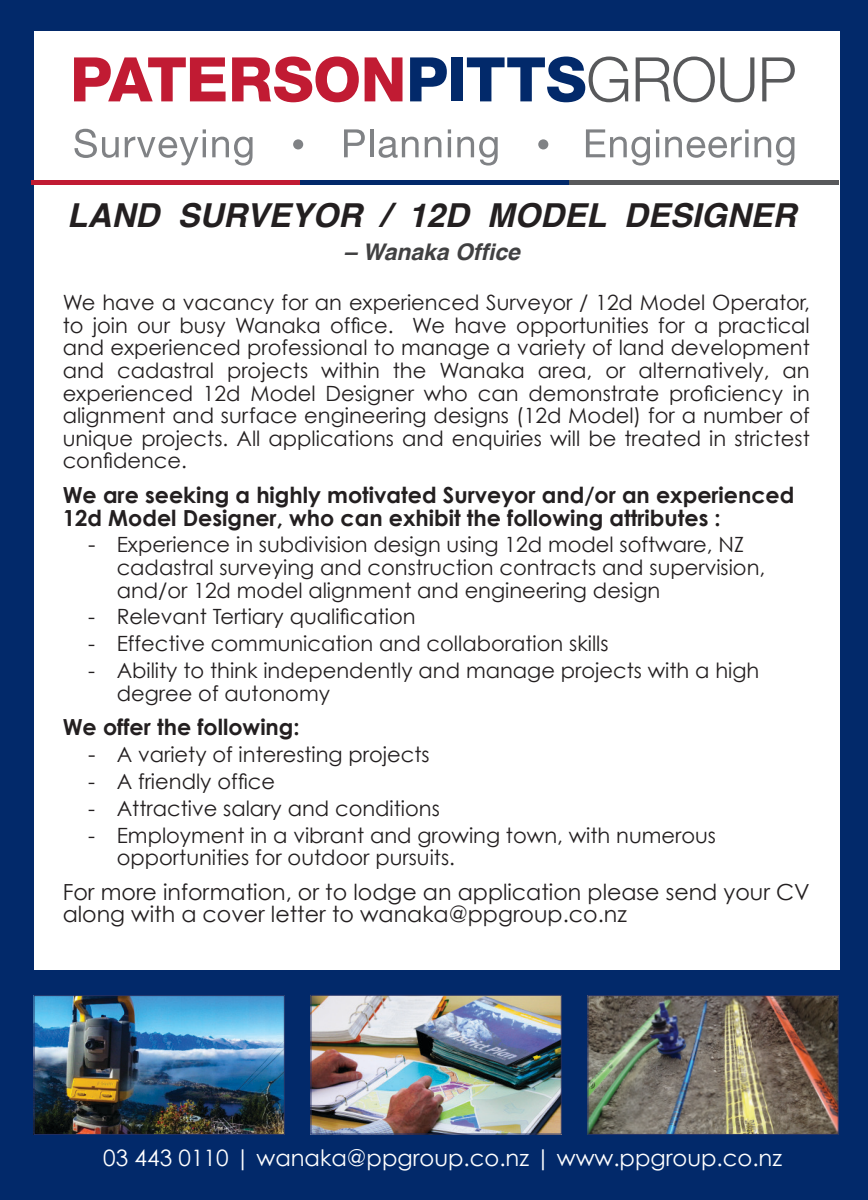
<style>
.page{position:relative;width:868px;height:1200px;background:#fff}
.page>*{position:absolute;margin:0;border:0;box-sizing:border-box;transform-origin:0 0}
.t1{font:italic 700 33px "Helvetica";color:#231f20}
.t2{font:italic 700 22.8px "Helvetica";color:#414142}
.t3{font:22.5px "Century Gothic";color:#fff}
.t4{font:700 22.2px/22.5px "Century Gothic";color:#231f20}
.t5{font:22.2px/22.5px "Century Gothic";color:#231f20}
.t6{font:21px/22.5px "Century Gothic";color:#231f20}
.s1{font-size:22.2px}
</style>
<div class="page">
<div style="left:0;top:0;width:867px;height:1199px;background:#02296a"></div>
<div style="left:34px;top:31px;width:804px;height:938px;background:#fff"></div>
<svg style="left:74px;top:57px;width:151px;height:44px"></svg>
<svg style="left:232px;top:56px;width:170px;height:46px"></svg>
<svg style="left:410px;top:57px;width:37px;height:44px"></svg>
<div style="left:451px;top:57px;width:12px;height:44px;background:#02296a"></div>
<svg style="left:467px;top:56px;width:161px;height:46px"></svg>
<svg style="left:635px;top:56px;width:79px;height:46px"></svg>
<svg style="left:720px;top:57px;width:34px;height:45px"></svg>
<svg style="left:762px;top:57px;width:32px;height:44px"></svg>
<svg style="left:74px;top:129px;width:45px;height:29px"></svg>
<svg style="left:125px;top:129px;width:81px;height:36px"></svg>
<svg style="left:212px;top:137px;width:40px;height:28px"></svg>
<div style="left:293px;top:139px;width:10px;height:10px;background:#808285;border-radius:50%"></div>
<svg style="left:344px;top:129px;width:21px;height:28px"></svg>
<hr style="left:370px;top:129px;width:3px;height:28px;background:#808285">
<svg style="left:378px;top:137px;width:40px;height:21px"></svg>
<svg style="left:424px;top:137px;width:17px;height:20px"></svg>
<svg style="left:447px;top:137px;width:4px;height:20px"></svg>
<svg style="left:447px;top:129px;width:4px;height:4px"></svg>
<svg style="left:457px;top:137px;width:40px;height:28px"></svg>
<div style="left:538px;top:139px;width:10px;height:10px;background:#808285;border-radius:50%"></div>
<svg style="left:586px;top:129px;width:64px;height:36px"></svg>
<hr style="left:656px;top:137px;width:3px;height:20px;background:#808285">
<svg style="left:656px;top:129px;width:3px;height:4px"></svg>
<svg style="left:665px;top:129px;width:83px;height:29px"></svg>
<svg style="left:754px;top:137px;width:40px;height:28px"></svg>
<div style="left:31px;top:180px;width:269px;height:5px;background:#c11b33"></div>
<div style="left:300px;top:180px;width:269px;height:5px;background:#02296a"></div>
<div style="left:569px;top:180px;width:269px;height:5px;background:#58595b"></div>
<img style="left:36px;top:996px;width:247px;height:136px">
<div style="left:34px;top:994px;width:251px;height:140px;border:1px solid #223066"></div>
<img style="left:312px;top:996px;width:247px;height:136px">
<div style="left:310px;top:994px;width:251px;height:140px;border:1px solid #223066"></div>
<img style="left:589px;top:996px;width:247px;height:136px">
<div style="left:587px;top:994px;width:251px;height:140px;border:1px solid #223066"></div>
<h1 class="t1" style="left:67px;top:188px;width:730px">LAND SURVEYOR / 12D MODEL DESIGNER</h1>
<p class="t2" style="left:344px;top:233px;width:178px">– Wanaka Office</p>
<p class="t6" style="left:63px;top:291px;width:748px;text-align:justify">We have a vacancy for an experienced Surveyor / 12d Model Operator, to join our busy Wanaka office. We have opportunities for a practical and experienced professional to manage a variety of land development and cadastral projects within the Wanaka area, or alternatively, an experienced 12d Model Designer who can demonstrate proficiency in alignment and surface engineering designs (12d Model) for a number of unique projects. All applications and enquiries will be treated in strictest confidence.</p>
<p class="t4" style="left:63px;top:483px;width:733px">We are seeking a highly motivated Surveyor and/or an experienced<br>12d Model Designer, who can exhibit the following attributes :</p>
<p class="t6" style="left:117px;top:533px;width:650px;text-indent:-28px"><span class="s1">-</span> Experience in subdivision design using 12d model software, NZ cadastral surveying and construction contracts and supervision, and/or 12d model alignment and engineering design</p>
<p class="t6" style="left:88px;top:605px;width:329px">- Relevant Tertiary qualification</p>
<p class="t6" style="left:88px;top:632px;width:522px">- Effective communication and collaboration skills</p>
<p class="t6" style="left:117px;top:658px;width:644px;text-indent:-28px">- Ability to think independently and manage projects with a high degree of autonomy</p>
<p class="t4" style="left:63px;top:715px;width:238px">We offer the following:</p>
<p class="t6" style="left:88px;top:742px;width:343px"><span class="s1">-</span> A variety of interesting projects</p>
<p class="t6" style="left:88px;top:769px;width:188px">- A friendly office</p>
<p class="t6" style="left:88px;top:796px;width:353px">- Attractive salary and conditions</p>
<p class="t6" style="left:117px;top:823px;width:600px;text-indent:-28px">- Employment in a vibrant and growing town, with numerous opportunities for outdoor pursuits.</p>
<p class="t5" style="left:63px;top:880px;width:748px">For more information, or to lodge an application please send your CV along with a cover letter to wanaka@ppgroup.co.nz</p>
<p class="t3" style="left:103px;top:1143px;width:680px">03 443 0110 | wanaka@ppgroup.co.nz | www.ppgroup.co.nz</p>
</div>
